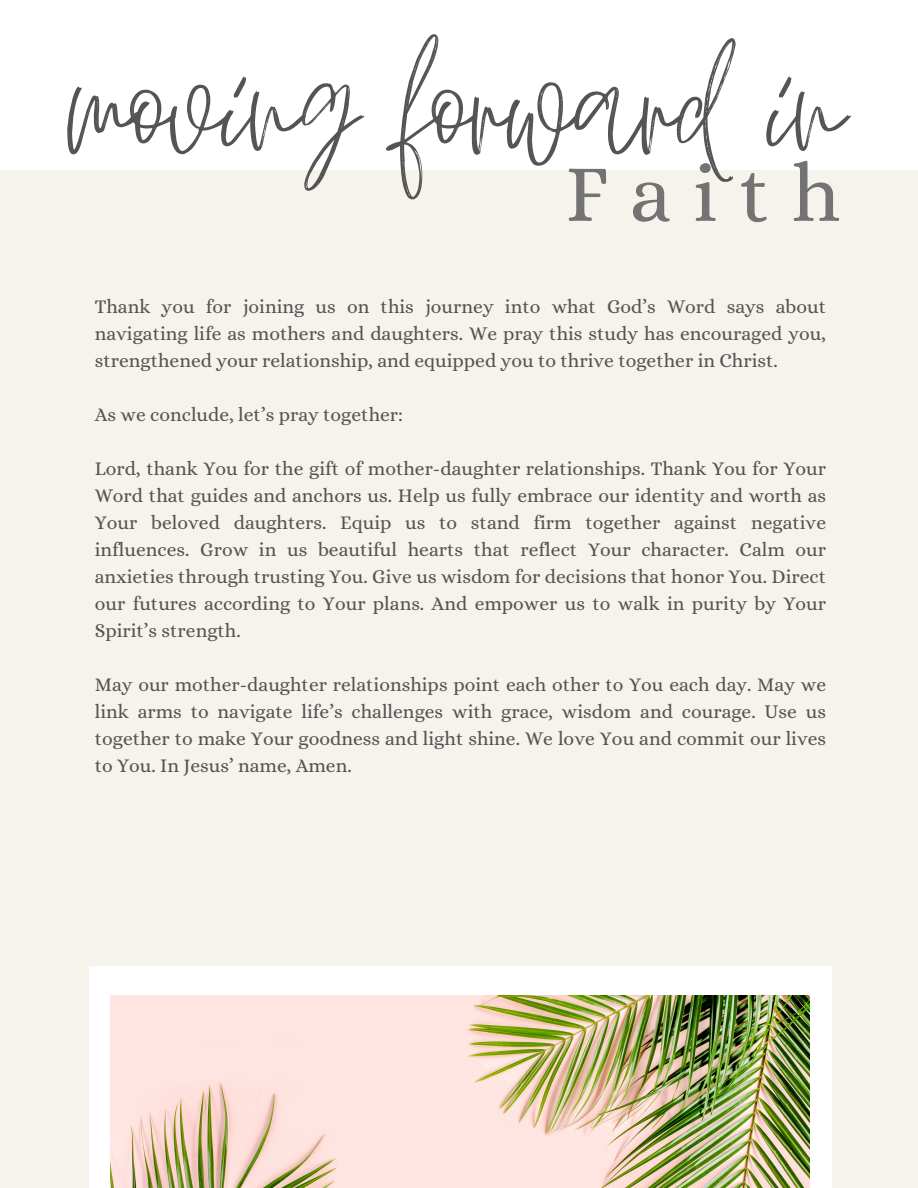
<style>
.page{position:relative;width:918px;height:1188px;background:#f6f2ec}
.page>*{position:absolute;margin:0;border:0;box-sizing:border-box;transform-origin:0 0}
.t1{font:160.35px "Shadow";color:#545454}
.t2{font:82.2px "Alice";letter-spacing:.265em;color:#737373}
.t3{font:19.5px/27px "Alice";color:#545454;text-align:justify}
</style>
<div class="page">
<div style="left:0;top:0;width:918px;height:170px;background:#fff"></div>
<div style="left:89px;top:967px;width:743px;height:221px;background:#fff"></div>
<img style="left:111px;top:995px;width:699px;height:193px">
<h1 class="t1" style="left:69px;top:-23px;width:779px">moving forward in</h1>
<h2 class="t2" style="left:565px;top:146px;width:277px">Faith</h2>
<p class="t3" style="left:95px;top:293px;width:733px">Thank you for joining us on this journey into what God’s Word says about navigating life as mothers and daughters. We pray this study has encouraged you, strengthened your relationship, and equipped you to thrive together in Christ.</p>
<p class="t3" style="left:95px;top:401px;width:310px">As we conclude, let’s pray together:</p>
<p class="t3" style="left:95px;top:455px;width:733px">Lord, thank You for the gift of mother-daughter relationships. Thank You for Your Word that guides and anchors us. Help us fully embrace our identity and worth as Your beloved daughters. Equip us to stand firm together against negative influences. Grow in us beautiful hearts that reflect Your character. Calm our anxieties through trusting You. Give us wisdom for decisions that honor You. Direct our futures according to Your plans. And empower us to walk in purity by Your Spirit’s strength.</p>
<p class="t3" style="left:95px;top:671px;width:733px">May our mother-daughter relationships point each other to You each day. May we link arms to navigate life’s challenges with grace, wisdom and courage. Use us together to make Your goodness and light shine. We love You and commit our lives to You. In Jesus’ name, Amen.</p>
</div>
